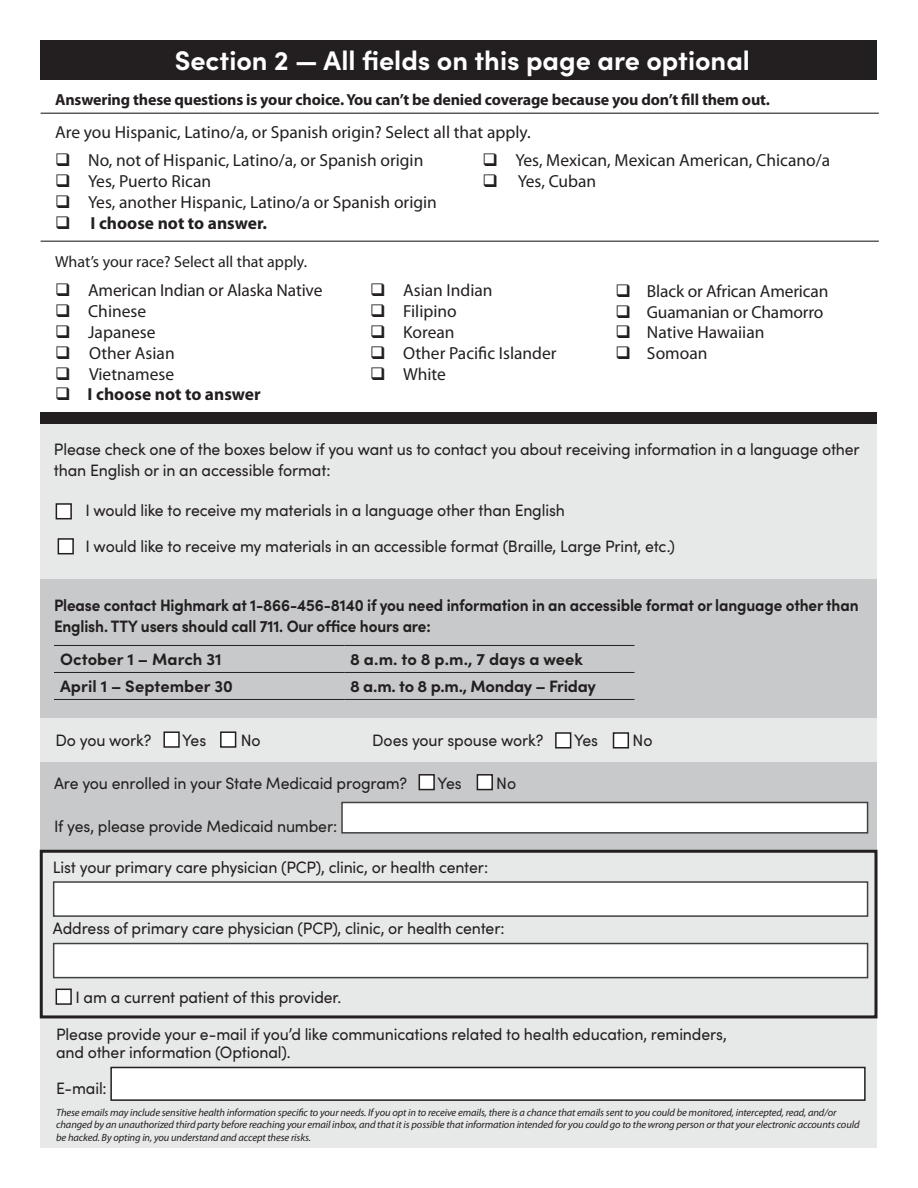
<style>
.page{position:relative;width:918px;height:1188px;background:#fff}
.page>*{position:absolute;margin:0;border:0;box-sizing:border-box;transform-origin:0 0}
.t1{font:700 27px "Sofia Pro";color:#fff}
.t2{font:17.4px "Myriad Pro";color:#231f20}
.t3{font:700 17.4px "Myriad Pro";color:#231f20}
.t4{font:16.5px/21px "Sofia Pro";letter-spacing:-.01em;color:#231f20;scale:.96 1}
.t5{font:700 16.5px/21px "Sofia Pro";letter-spacing:-.01em;color:#231f20;scale:.93 1}
.t6{font:700 16.5px "Sofia Pro";letter-spacing:-.01em;color:#231f20}
.t7{font:700 16.05px "Myriad Pro";letter-spacing:-.01em;color:#231f20}
.t8{font:16.05px "Myriad Pro";color:#231f20}
.t9{font:italic 10.5px/12.6px "Myriad Pro";letter-spacing:-.01em;color:#231f20}
</style>
<div class="page">
<div style="left:40px;top:40px;width:838px;height:40px;background:#231f20"></div>
<div style="left:40px;top:424px;width:838px;height:724px;background:#e7e8e8"></div>
<div style="left:40px;top:412px;width:838px;height:12px;background:#231f20"></div>
<div style="left:40px;top:579px;width:838px;height:139px;background:#c7c9cb"></div>
<div style="left:40px;top:762px;width:838px;height:89px;background:#c7c9cb"></div>
<div style="left:56px;top:504px;width:15px;height:15px;background:#fff"></div>
<div style="left:56px;top:503px;width:16px;height:16px;border:2px solid #231f20"></div>
<div style="left:58px;top:539px;width:15px;height:15px;background:#fff"></div>
<div style="left:58px;top:538px;width:16px;height:16px;border:2px solid #231f20"></div>
<hr style="left:54px;top:672px;width:290px;height:1px;background:#231f20">
<hr style="left:344px;top:672px;width:290px;height:1px;background:#231f20">
<hr style="left:54px;top:645px;width:290px;height:1px;background:#231f20">
<hr style="left:344px;top:645px;width:290px;height:1px;background:#231f20">
<hr style="left:54px;top:699px;width:290px;height:1px;background:#231f20">
<hr style="left:344px;top:699px;width:290px;height:1px;background:#231f20">
<div style="left:53px;top:881px;width:815px;height:36px;background:#fff;border:2px solid #414142"></div>
<div style="left:164px;top:732px;width:15px;height:15px;background:#fff"></div>
<div style="left:163px;top:731px;width:17px;height:17px;border:2px solid #231f20"></div>
<div style="left:221px;top:732px;width:15px;height:15px;background:#fff"></div>
<div style="left:220px;top:731px;width:16px;height:17px;border:2px solid #231f20"></div>
<div style="left:556px;top:733px;width:15px;height:15px;background:#fff"></div>
<div style="left:555px;top:732px;width:16px;height:17px;border:2px solid #231f20"></div>
<div style="left:614px;top:733px;width:14px;height:15px;background:#fff"></div>
<div style="left:613px;top:732px;width:16px;height:17px;border:2px solid #231f20"></div>
<hr style="left:41px;top:241px;width:838px;height:1px;background:#231f20">
<hr style="left:41px;top:113px;width:838px;height:1px;background:#231f20">
<div style="left:341px;top:802px;width:527px;height:32px;background:#fff;border:2px solid #414142"></div>
<div style="left:419px;top:775px;width:15px;height:15px;background:#fff"></div>
<div style="left:419px;top:774px;width:16px;height:16px;border:2px solid #231f20"></div>
<div style="left:477px;top:775px;width:15px;height:15px;background:#fff"></div>
<div style="left:477px;top:774px;width:16px;height:16px;border:2px solid #231f20"></div>
<div style="left:56px;top:989px;width:15px;height:15px;background:#fff"></div>
<div style="left:56px;top:989px;width:16px;height:16px;border:2px solid #231f20"></div>
<div style="left:111px;top:1067px;width:754px;height:33px;background:#fff"></div>
<div style="left:110px;top:1067px;width:756px;height:34px;border:2px solid #231f20"></div>
<div style="left:40px;top:850px;width:838px;height:168px;border:3px solid #231f20"></div>
<div style="left:53px;top:943px;width:815px;height:35px;background:#fff;border:2px solid #414142"></div>
<h2 class="t1" style="left:175px;top:40px;width:577px">Section 2 — All fields on this page are optional</h2>
<p class="t7" style="left:55px;top:89px;width:716px">Answering these questions is your choice. You can’t be denied coverage because you don’t fill them out.</p>
<p class="t2" style="left:55px;top:121px;width:477px">Are you Hispanic, Latino/a, or Spanish origin? Select all that apply.</p>
<p class="t2" style="left:55px;top:150px;width:370px">❑ No, not of Hispanic, Latino/a, or Spanish origin</p>
<p class="t2" style="left:55px;top:171px;width:158px">❑ Yes, Puerto Rican</p>
<p class="t2" style="left:55px;top:192px;width:383px">❑ Yes, another Hispanic, Latino/a or Spanish origin</p>
<p class="t3" style="left:55px;top:212px;width:213px">❑ I choose not to answer.</p>
<p class="t2" style="left:482px;top:149px;width:349px">❑ Yes, Mexican, Mexican American, Chicano/a</p>
<p class="t2" style="left:482px;top:170px;width:115px">❑ Yes, Cuban</p>
<p class="t8" style="left:55px;top:252px;width:254px">What’s your race? Select all that apply.</p>
<p class="t2" style="left:55px;top:279px;width:269px">❑ American Indian or Alaska Native</p>
<p class="t2" style="left:55px;top:300px;width:93px">❑ Chinese</p>
<p class="t2" style="left:55px;top:321px;width:102px">❑ Japanese</p>
<p class="t2" style="left:55px;top:342px;width:121px">❑ Other Asian</p>
<p class="t2" style="left:55px;top:363px;width:121px">❑ Vietnamese</p>
<p class="t3" style="left:55px;top:383px;width:207px">❑ I choose not to answer</p>
<p class="t2" style="left:370px;top:280px;width:124px">❑ Asian Indian</p>
<p class="t2" style="left:370px;top:301px;width:88px">❑ Filipino</p>
<p class="t2" style="left:370px;top:322px;width:86px">❑ Korean</p>
<p class="t2" style="left:370px;top:343px;width:188px">❑ Other Pacific Islander</p>
<p class="t2" style="left:370px;top:364px;width:77px">❑ White</p>
<p class="t2" style="left:616px;top:280px;width:214px">❑ Black or African American</p>
<p class="t2" style="left:616px;top:301px;width:209px">❑ Guamanian or Chamorro</p>
<p class="t2" style="left:616px;top:322px;width:150px">❑ Native Hawaiian</p>
<p class="t2" style="left:616px;top:343px;width:93px">❑ Somoan</p>
<p class="t4" style="left:54px;top:438px;width:841px">Please check one of the boxes below if you want us to contact you about receiving information in a language other than English or in an accessible format:</p>
<p class="t4" style="left:85px;top:499px;width:501px">I would like to receive my materials in a language other than English</p>
<p class="t4" style="left:85px;top:535px;width:616px">I would like to receive my materials in an accessible format (Braille, Large Print, etc.)</p>
<p class="t5" style="left:54px;top:594px;width:867px">Please contact Highmark at 1-866-456-8140 if you need information in an accessible format or language other than<br>English. TTY users should call 711. Our office hours are:</p>
<p class="t6" style="left:60px;top:646px;width:163px">October 1 – March 31</p>
<p class="t6" style="left:350px;top:646px;width:234px">8 a.m. to 8 p.m., 7 days a week</p>
<p class="t6" style="left:60px;top:673px;width:175px">April 1 – September 30</p>
<p class="t6" style="left:350px;top:673px;width:247px">8 a.m. to 8 p.m., Monday – Friday</p>
<p class="t4" style="left:56px;top:729px;width:102px">Do you work?</p>
<p class="t4" style="left:182px;top:729px;width:27px">Yes</p>
<p class="t4" style="left:241px;top:729px;width:22px">No</p>
<p class="t4" style="left:372px;top:729px;width:180px">Does your spouse work?</p>
<p class="t4" style="left:574px;top:729px;width:27px">Yes</p>
<p class="t4" style="left:633px;top:729px;width:22px">No</p>
<p class="t4" style="left:54px;top:772px;width:369px">Are you enrolled in your State Medicaid program?</p>
<p class="t4" style="left:438px;top:772px;width:27px">Yes</p>
<p class="t4" style="left:496px;top:772px;width:22px">No</p>
<p class="t4" style="left:54px;top:815px;width:297px">If yes, please provide Medicaid number:</p>
<p class="t4" style="left:53px;top:856px;width:455px">List your primary care physician (PCP), clinic, or health center:</p>
<p class="t4" style="left:53px;top:917px;width:472px">Address of primary care physician (PCP), clinic, or health center:</p>
<p class="t4" style="left:75px;top:985px;width:278px">I am a current patient of this provider.</p>
<p class="t4" style="left:56px;top:1024px;width:700px;line-height:18.8px">Please provide your e-mail if you’d like communications related to health education, reminders, and other information (Optional).</p>
<p class="t4" style="left:56px;top:1076px;width:54px">E-mail:</p>
<p class="t9" style="left:56px;top:1106px;width:805px">These emails may include sensitive health information specific to your needs. If you opt in to receive emails, there is a chance that emails sent to you could be monitored, intercepted, read, and/or changed by an unauthorized third party before reaching your email inbox, and that it is possible that information intended for you could go to the wrong person or that your electronic accounts could be hacked. By opting in, you understand and accept these risks.</p>
</div>
